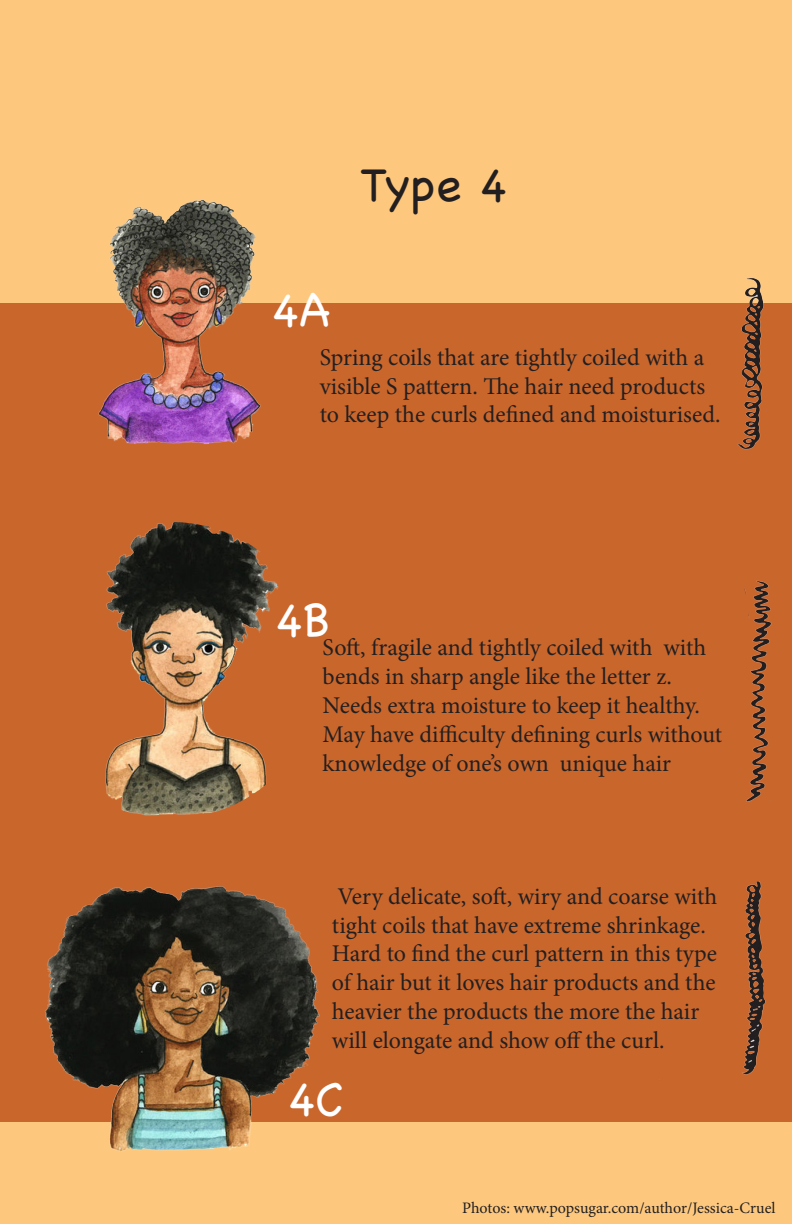
<style>
.page{position:relative;width:792px;height:1224px;background:#fdc87e}
.page>*{position:absolute;margin:0;border:0;box-sizing:border-box;transform-origin:0 0}
.t1{font:48px "Chalkboard";color:#fff}
.t2{font:48px "Chalkboard";color:#231f20}
.t3{font:24px/28.8px "Minion Pro";color:#231f20}
.t4{font:16px "Minion Pro";color:#231f20}
</style>
<div class="page">
<div style="left:0;top:303px;width:792px;height:819px;background:#c9662c"></div>
<img style="left:57px;top:188px;width:266px;height:256px">
<img style="left:23px;top:522px;width:297px;height:297px;border-radius:148px">
<img style="left:4px;top:849px;width:328px;height:329px;border-radius:164px">
<img style="left:671px;top:263px;width:121px;height:187px">
<img style="left:744px;top:580px;width:28px;height:222px">
<img style="left:659px;top:881px;width:107px;height:200px">
<p class="t2" style="left:360px;top:156px;width:149px">Type 4</p>
<p class="t1" style="left:272px;top:282px;width:60px">4A</p>
<p class="t3" style="left:320px;top:343px;width:402px">Spring coils that are tightly coiled with a visible S pattern. The hair need products to keep the curls defined and moisturised.</p>
<p class="t1" style="left:276px;top:591px;width:56px">4B</p>
<p class="t3" style="left:323px;top:633px;width:401px">Soft, fragile and tightly coiled with with bends in sharp angle like the letter z.<br>Needs extra moisture to keep it healthy.<br>May have difficulty defining curls without knowledge of one’s own unique hair</p>
<p class="t3" style="left:332px;top:882px;width:387px">Very delicate, soft, wiry and coarse with tight coils that have extreme shrinkage.<br>Hard to find the curl pattern in this type of hair but it loves hair products and the heavier the products the more the hair will elongate and show off the curl.</p>
<p class="t1" style="left:288px;top:1070px;width:57px">4C</p>
<p class="t4" style="left:462px;top:1197px;width:315px">Photos: www.popsugar.com/author/Jessica-Cruel</p>
</div>
